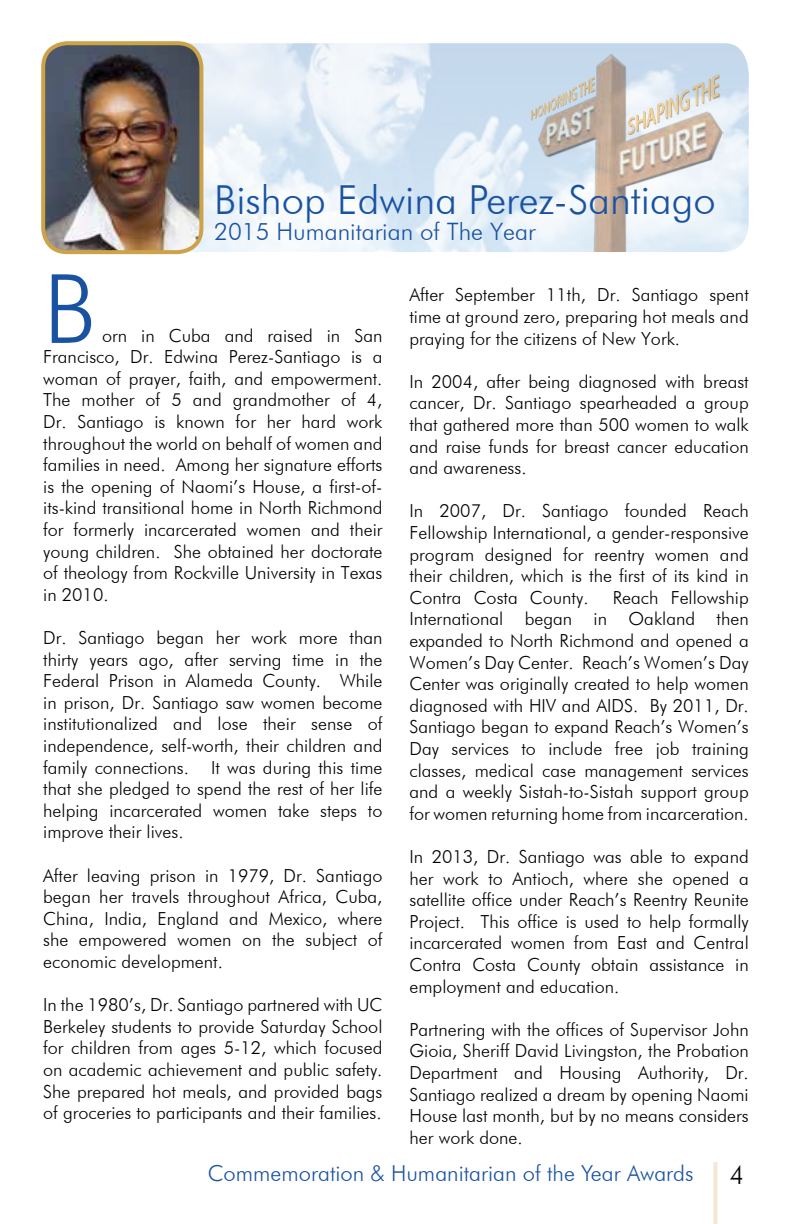
<style>
.page{position:relative;width:792px;height:1224px;background:#fff}
.page>*{position:absolute;margin:0;border:0;box-sizing:border-box;transform-origin:0 0}
.t1{font:300 95.8px "Futura BT";color:#1a52a2}
.t2{font:300 40px "Futura BT";color:#1a52a2}
.t3{font:300 26px "Futura BT";color:#000}
.t4{font:300 24px "Futura BT";color:#1a52a2}
.t5{font:300 22px "Futura BT";color:#1a52a2}
.t6{font:300 18px/21.6px "Futura BT";color:#000;text-align:justify}
</style>
<div class="page">
<svg style="left:713px;top:1162px;width:4px;height:62px"></svg>
<img style="left:201px;top:43px;width:548px;height:209px">
<img style="left:534px;top:47px;width:190px;height:205px">
<svg style="left:531px;top:77px;width:64px;height:44px;background:#c4cacd"></svg>
<svg style="left:628px;top:74px;width:92px;height:61px;background:#dddcd7"></svg>
<img style="left:46px;top:43px;width:155px;height:209px">
<div style="left:41px;top:41px;width:162px;height:213px;border:4px solid #cda349;border-radius:24px"></div>
<h2 class="t2" style="left:214px;top:176px;width:503px">Bishop Edwina Perez-Santiago</h2>
<h3 class="t4" style="left:214px;top:217px;width:323px">2015 Humanitarian of The Year</h3>
<h1 class="t1" style="left:43px;top:251px;width:55px">B</h1>
<p class="t6" style="left:43px;top:324px;width:341px;text-indent:59px">orn in Cuba and raised in San Francisco, Dr. Edwina Perez-Santiago is a woman of prayer, faith, and empowerment.<br>The mother of 5 and grandmother of 4, Dr. Santiago is known for her hard work throughout the world on behalf of women and families in need. Among her signature efforts is the opening of Naomi’s House, a first-of&shy;its-kind transitional home in North Richmond for formerly incarcerated women and their young children. She obtained her doctorate of theology from Rockville University in Texas in 2010.</p>
<p class="t6" style="left:43px;top:627px;width:341px">Dr. Santiago began her work more than thirty years ago, after serving time in the Federal Prison in Alameda County. While in prison, Dr. Santiago saw women become institutionalized and lose their sense of independence, self-worth, their children and family connections. It was during this time that she pledged to spend the rest of her life helping incarcerated women take steps to improve their lives.</p>
<p class="t6" style="left:43px;top:864px;width:341px">After leaving prison in 1979, Dr. Santiago began her travels throughout Africa, Cuba, China, India, England and Mexico, where she empowered women on the subject of economic development.</p>
<p class="t6" style="left:43px;top:994px;width:341px">In the 1980’s, Dr. Santiago partnered with UC Berkeley students to provide Saturday School for children from ages 5-12, which focused on academic achievement and public safety.<br>She prepared hot meals, and provided bags of groceries to participants and their families.</p>
<p class="t6" style="left:410px;top:284px;width:341px">After September 11th, Dr. Santiago spent time at ground zero, preparing hot meals and praying for the citizens of New York.</p>
<p class="t6" style="left:410px;top:370px;width:341px">In 2004, after being diagnosed with breast cancer, Dr. Santiago spearheaded a group that gathered more than 500 women to walk and raise funds for breast cancer education and awareness.</p>
<p class="t6" style="left:410px;top:500px;width:341px">In 2007, Dr. Santiago founded Reach Fellowship International, a gender-responsive program designed for reentry women and their children, which is the first of its kind in Contra Costa County.</p>
<p class="t6" style="left:410px;top:586px;width:341px;text-indent:203px">Reach Fellowship International began in Oakland then expanded to North Richmond and opened a Women’s Day Center. Reach’s Women’s Day Center was originally created to help women diagnosed with HIV and AIDS. By 2011, Dr.<br>Santiago began to expand Reach’s Women’s Day services to include free job training classes, medical case management services and a weekly Sistah-to-Sistah support group for women returning home from incarceration.</p>
<p class="t6" style="left:410px;top:846px;width:341px">In 2013, Dr. Santiago was able to expand her work to Antioch, where she opened a satellite office under Reach’s Reentry Reunite Project. This office is used to help formally incarcerated women from East and Central Contra Costa County obtain assistance in employment and education.</p>
<p class="t6" style="left:410px;top:1018px;width:341px">Partnering with the offices of Supervisor John Gioia, Sheriff David Livingston, the Probation Department and Housing Authority, Dr.<br>Santiago realized a dream by opening Naomi House last month, but by no means considers her work done.</p>
<p class="t5" style="left:208px;top:1160px;width:487px">Commemoration &amp; Humanitarian of the Year Awards</p>
<h3 class="t3" style="left:730px;top:1159px;width:16px">4</h3>
</div>
